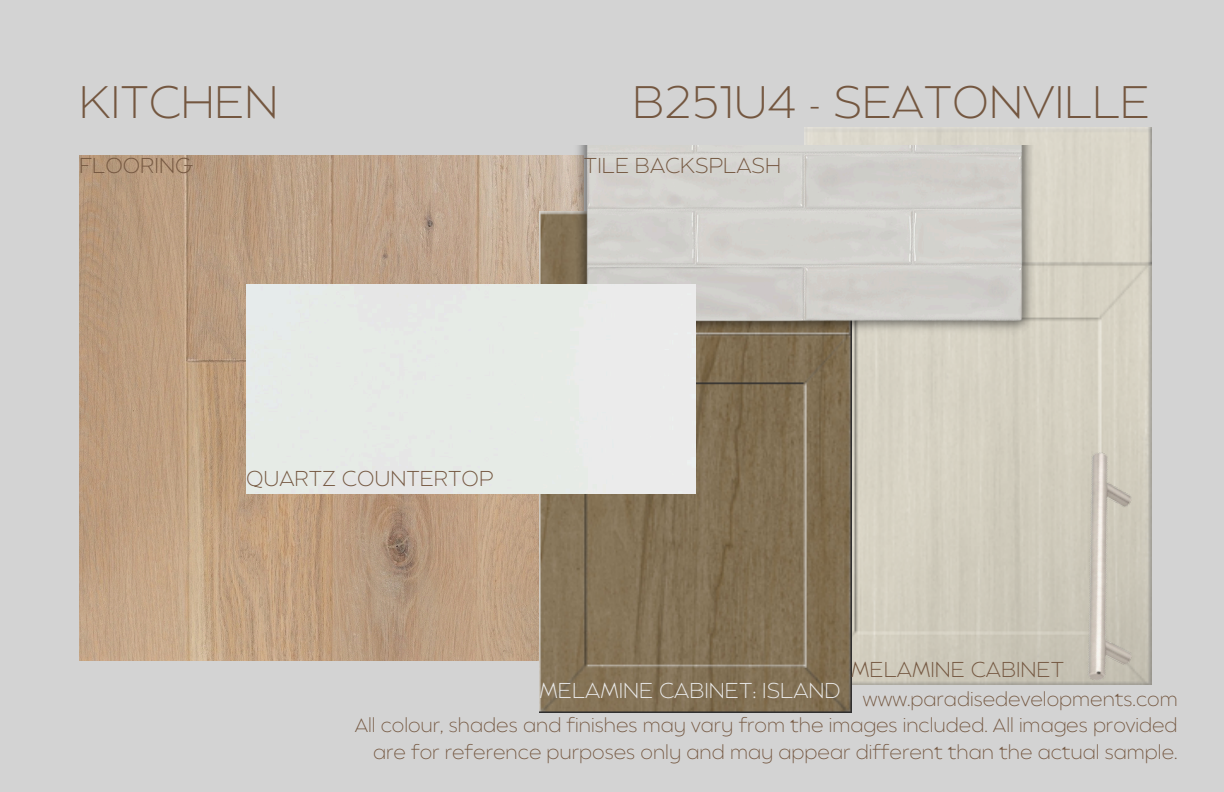
<style>
.page{position:relative;width:1224px;height:792px;background:#d3d3d3}
.page>*{position:absolute;margin:0;border:0;box-sizing:border-box;transform-origin:0 0}
.t1{font:200 45.5px "Balgin";color:#745740}
.t2{font:200 21.5px "Balgin";color:#745740}
.t3{font:200 21.5px "Balgin";color:#eaeaea}
.t4{font:200 19px/26.2px "Balgin";color:#745740;text-align:right}
</style>
<div class="page">
<img style="left:79px;top:155px;width:485px;height:505px">
<img style="left:805px;top:128px;width:346px;height:557px">
<img style="left:950px;top:408px;width:202px;height:277px">
<img style="left:539px;top:211px;width:312px;height:502px">
<img style="left:564px;top:145px;width:482px;height:279px">
<div style="left:246px;top:285px;width:449px;height:209px;background:#e6ebe6"></div>
<p class="t1" style="left:79px;top:84px;width:201px">KITCHEN</p>
<h2 class="t1" style="left:632px;top:84px;width:519px">B251U4 - SEATONVILLE</h2>
<h2 class="t2" style="left:79px;top:157px;width:115px">FLOORING</h2>
<h2 class="t2" style="left:584px;top:157px;width:199px">TILE BACKSPLASH</h2>
<p class="t2" style="left:246px;top:470px;width:249px">QUARTZ COUNTERTOP</p>
<p class="t2" style="left:851px;top:661px;width:214px">MELAMINE CABINET</p>
<p class="t3" style="left:539px;top:682px;width:303px">MELAMINE CABINET: ISLAND</p>
<p class="t4" style="left:355px;top:688px;width:824px">www.paradisedevelopments.com<br>All colour, shades and finishes may vary from the images included. All images provided are for reference purposes only and may appear different than the actual sample.</p>
</div>
